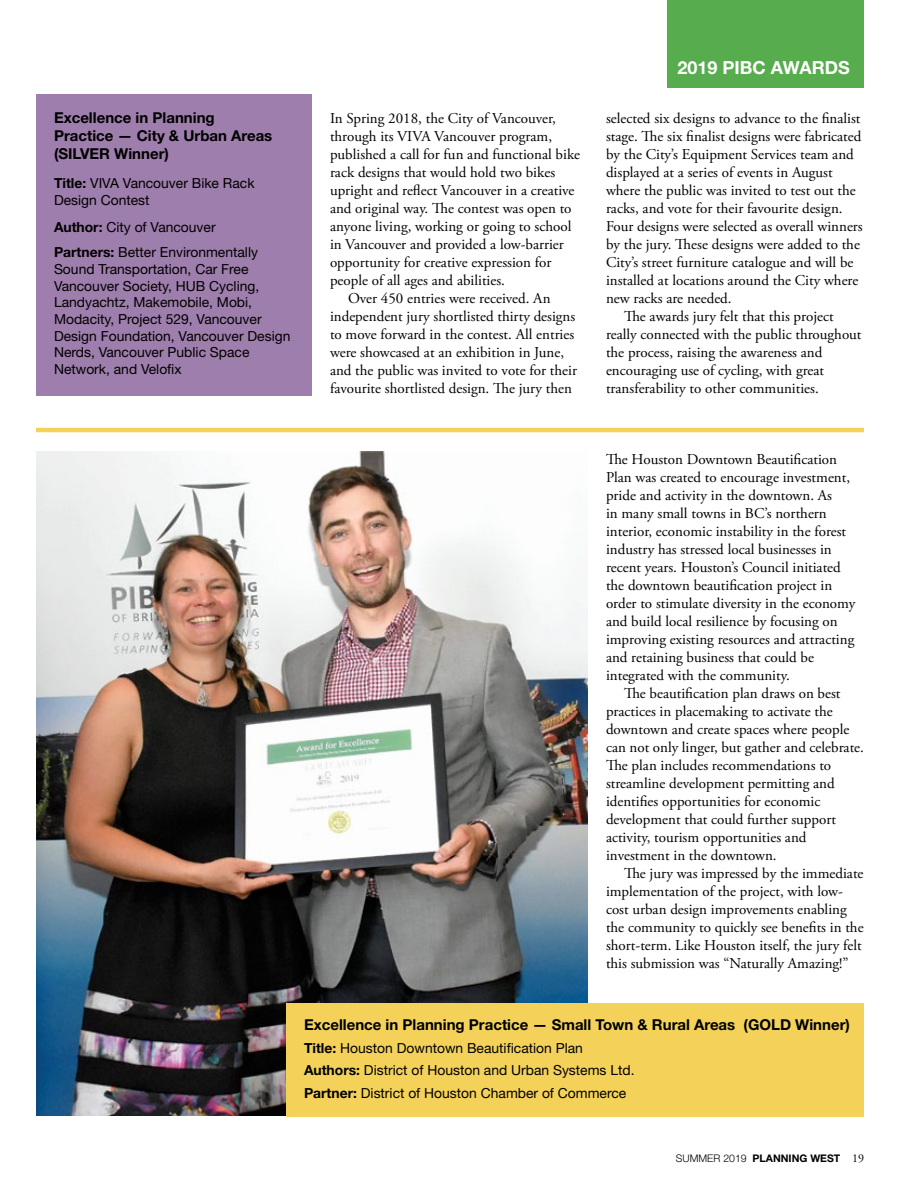
<style>
.page{position:relative;width:918px;height:1188px;background:#fff}
.page>*{position:absolute;margin:0;border:0;box-sizing:border-box;transform-origin:0 0}
.t1{font:700 18px "Helvetica Neue LT Std";color:#fff}
.t2{font:15px/18px "Adobe Garamond Pro";color:#000}
.t3{font:700 15px/18px "Helvetica Neue LT Std";color:#000}
.t4{font:13.8px/16.6px "Helvetica Neue LT Std";color:#000}
.t5{font:700 10.5px "Helvetica Neue LT Std";color:#000}
.s1{font-weight:700}
.s2{font-weight:300}
.s3{font-family:"Adobe Garamond Pro";font-weight:400;font-size:12px}
</style>
<div class="page">
<div style="left:668px;top:0;width:196px;height:87px;background:#57ac4e"></div>
<img style="left:36px;top:452px;width:552px;height:664px">
<div style="left:286px;top:1003px;width:578px;height:113px;background:#f4d259"></div>
<div style="left:36px;top:94px;width:276px;height:302px;background:#9e7eac"></div>
<hr style="left:36px;top:428px;width:828px;height:4px;background:#f4d259">
<p class="t3" style="left:54px;top:109px;width:220px">Excellence in Planning<br>Practice — City &amp; Urban Areas (SILVER Winner)</p>
<p class="t4" style="left:54px;top:174px;width:202px"><span class="s1">Title:</span> VIVA Vancouver Bike Rack<br>Design Contest</p>
<p class="t4" style="left:54px;top:214px;width:206px;line-height:25.7px"><span class="s1">Author:</span> City of Vancouver<br><span class="s1">Partners:</span> Better Environmentally</p>
<p class="t4" style="left:54px;top:261px;width:238px">Sound Transportation, Car Free<br>Vancouver Society, HUB Cycling,<br>Landyachtz, Makemobile, Mobi,<br>Modacity, Project 529, Vancouver<br>Design Foundation, Vancouver Design<br>Nerds, Vancouver Public Space<br>Network, and Velofix</p>
<p class="t2" style="left:330px;top:110px;width:228px">In Spring 2018, the City of Vancouver,</p>
<p class="t2" style="left:330px;top:128px;width:224px">through its VIVA Vancouver program,</p>
<p class="t2" style="left:330px;top:146px;width:252px">published a call for fun and functional bike</p>
<p class="t2" style="left:330px;top:164px;width:227px">rack designs that would hold two bikes</p>
<p class="t2" style="left:330px;top:182px;width:246px">upright and reflect Vancouver in a creative</p>
<p class="t2" style="left:330px;top:200px;width:243px">and original way. The contest was open to</p>
<p class="t2" style="left:330px;top:218px;width:243px">anyone living, working or going to school</p>
<p class="t2" style="left:330px;top:236px;width:235px">in Vancouver and provided a low-barrier</p>
<p class="t2" style="left:330px;top:254px;width:223px">opportunity for creative expression for</p>
<p class="t2" style="left:330px;top:272px;width:177px">people of all ages and abilities.</p>
<p class="t2" style="left:348px;top:290px;width:204px">Over 450 entries were received. An</p>
<p class="t2" style="left:330px;top:308px;width:247px">independent jury shortlisted thirty designs</p>
<p class="t2" style="left:330px;top:326px;width:246px">to move forward in the contest. All entries</p>
<p class="t2" style="left:330px;top:344px;width:236px">were showcased at an exhibition in June,</p>
<p class="t2" style="left:330px;top:362px;width:249px">and the public was invited to vote for their</p>
<p class="t2" style="left:330px;top:380px;width:243px">favourite shortlisted design. The jury then</p>
<p class="t1" style="left:677px;top:57px;width:174px">2019 PIBC AWARDS</p>
<p class="t2" style="left:606px;top:110px;width:256px">selected six designs to advance to the finalist</p>
<p class="t2" style="left:606px;top:128px;width:257px">stage. The six finalist designs were fabricated</p>
<p class="t2" style="left:606px;top:146px;width:249px">by the City’s Equipment Services team and</p>
<p class="t2" style="left:606px;top:164px;width:228px">displayed at a series of events in August</p>
<p class="t2" style="left:606px;top:182px;width:251px">where the public was invited to test out the</p>
<p class="t2" style="left:606px;top:200px;width:238px">racks, and vote for their favourite design.</p>
<p class="t2" style="left:606px;top:218px;width:258px">Four designs were selected as overall winners</p>
<p class="t2" style="left:606px;top:236px;width:255px">by the jury. These designs were added to the</p>
<p class="t2" style="left:606px;top:254px;width:249px">City’s street furniture catalogue and will be</p>
<p class="t2" style="left:606px;top:272px;width:254px">installed at locations around the City where</p>
<p class="t2" style="left:606px;top:290px;width:127px">new racks are needed.</p>
<p class="t2" style="left:624px;top:308px;width:211px">The awards jury felt that this project</p>
<p class="t2" style="left:606px;top:326px;width:257px">really connected with the public throughout</p>
<p class="t2" style="left:606px;top:344px;width:218px">the process, raising the awareness and</p>
<p class="t2" style="left:606px;top:362px;width:220px">encouraging use of cycling, with great</p>
<p class="t2" style="left:606px;top:380px;width:214px">transferability to other communities.</p>
<p class="t2" style="left:606px;top:451px;width:251px">The Houston Downtown Beautification Plan was created to encourage investment, pride and activity in the downtown. As<br>in many small towns in BC’s northern interior, economic instability in the forest industry has stressed local businesses in recent years. Houston’s Council initiated the downtown beautification project in order to stimulate diversity in the economy and build local resilience by focusing on improving existing resources and attracting and retaining business that could be integrated with the community.</p>
<p class="t2" style="left:606px;top:685px;width:260px;text-indent:18px">The beautification plan draws on best practices in placemaking to activate the downtown and create spaces where people can not only linger, but gather and celebrate.<br>The plan includes recommendations to streamline development permitting and identifies opportunities for economic development that could further support activity, tourism opportunities and investment in the downtown.</p>
<p class="t2" style="left:606px;top:865px;width:259px;text-indent:18px">The jury was impressed by the immediate implementation of the project, with low&shy;cost urban design improvements enabling the community to quickly see benefits in the short-term. Like Houston itself, the jury felt this submission was “Naturally Amazing!”</p>
<p class="t3" style="left:304px;top:1015px;width:547px">Excellence in Planning Practice — Small Town &amp; Rural Areas (GOLD Winner)</p>
<p class="t4" style="left:304px;top:1036px;width:332px;line-height:22.6px"><span class="s1">Title:</span> Houston Downtown Beautification Plan<br><span class="s1">Authors:</span> District of Houston and Urban Systems Ltd.<br><span class="s1">Partner:</span> District of Houston Chamber of Commerce</p>
<p class="t5" style="left:676px;top:1152px;width:190px"><span class="s2">SUMMER 2019</span> PLANNING WEST <span class="s3">19</span></p>
</div>
